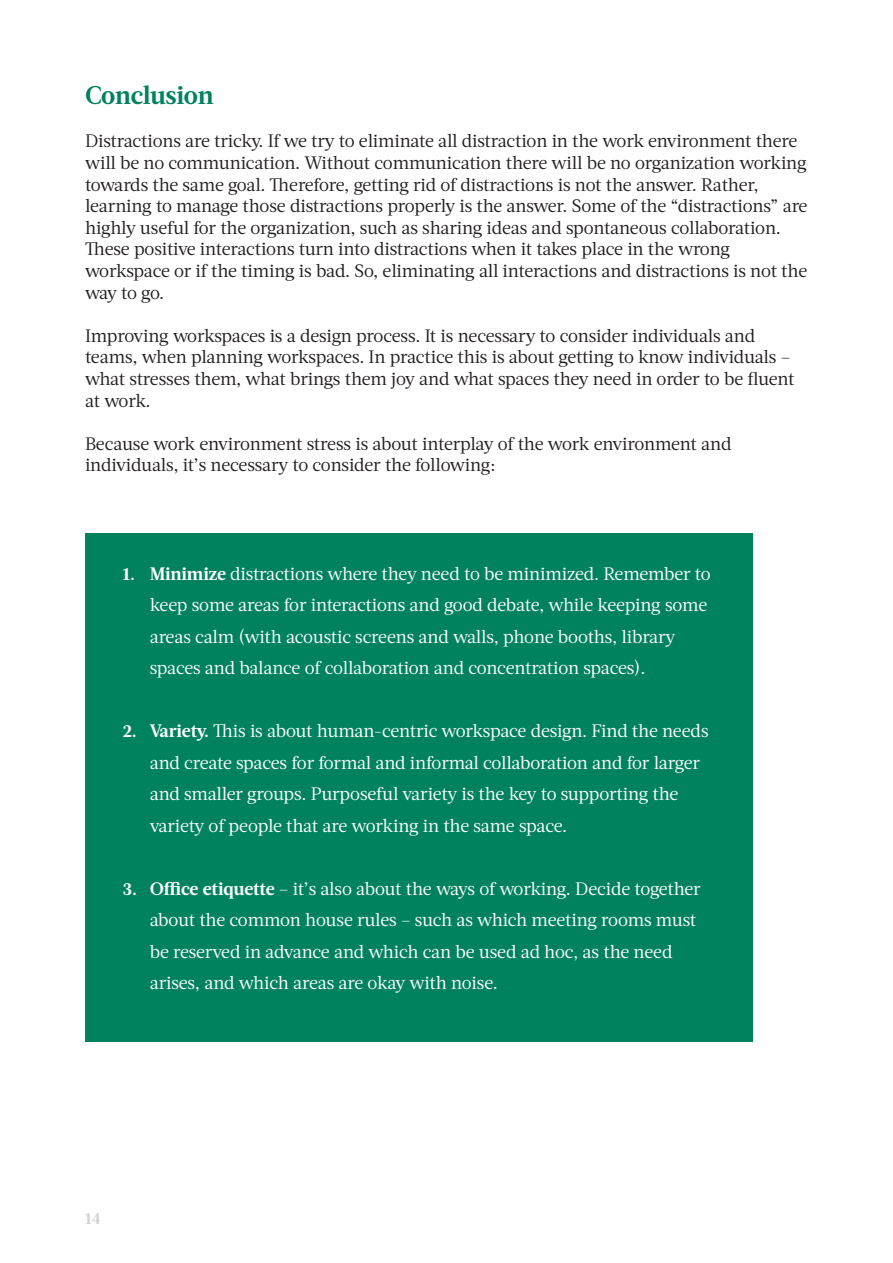
<style>
.page{position:relative;width:893px;height:1263px;background:#fff}
.page>*{position:absolute;margin:0;border:0;box-sizing:border-box;transform-origin:0 0}
.t1{font:700 25.5px "Acta";letter-spacing:-.015em;color:#00825f}
.t2{font:18px/21.6px "Acta";letter-spacing:-.015em;color:#231f20}
.t3{font:18px/31.5px "Acta";letter-spacing:-.015em;color:#fff}
.t4{font:700 16.5px "Acta";color:#d1d2d4}
.s1{font-weight:700}
</style>
<div class="page">
<div style="left:85px;top:533px;width:668px;height:508px;background:#00825f"></div>
<h1 class="t1" style="left:85px;top:80px;width:130px">Conclusion</h1>
<p class="t2" style="left:85px;top:131px;width:724px">Distractions are tricky. If we try to eliminate all distraction in the work environment there will be no communication. Without communication there will be no organization working towards the same goal. Therefore, getting rid of distractions is not the answer. Rather, learning to manage those distractions properly is the answer. Some of the “distractions” are highly useful for the organization, such as sharing ideas and spontaneous collaboration.<br>These positive interactions turn into distractions when it takes place in the wrong workspace or if the timing is bad. So, eliminating all interactions and distractions is not the way to go.</p>
<p class="t2" style="left:85px;top:325px;width:711px">Improving workspaces is a design process. It is necessary to consider individuals and teams, when planning workspaces. In practice this is about getting to know individuals – what stresses them, what brings them joy and what spaces they need in order to be fluent at work.</p>
<p class="t2" style="left:85px;top:433px;width:648px">Because work environment stress is about interplay of the work environment and individuals, it’s necessary to consider the following:</p>
<p class="t3" style="left:150px;top:558px;width:563px;text-indent:-27px"><span class="s1">1. Minimize</span> distractions where they need to be minimized. Remember to keep some areas for interactions and good debate, while keeping some areas calm (with acoustic screens and walls, phone booths, library spaces and balance of collaboration and concentration spaces).</p>
<p class="t3" style="left:150px;top:715px;width:560px;text-indent:-27px"><span class="s1">2. Variety.</span> This is about human-centric workspace design. Find the needs and create spaces for formal and informal collaboration and for larger and smaller groups. Purposeful variety is the key to supporting the variety of people that are working in the same space.</p>
<p class="t3" style="left:150px;top:873px;width:553px;text-indent:-27px"><span class="s1">3. Office etiquette</span> – it’s also about the ways of working. Decide together about the common house rules – such as which meeting rooms must be reserved in advance and which can be used ad hoc, as the need arises, and which areas are okay with noise.</p>
<p class="t4" style="left:85px;top:1209px;width:17px">14</p>
</div>
